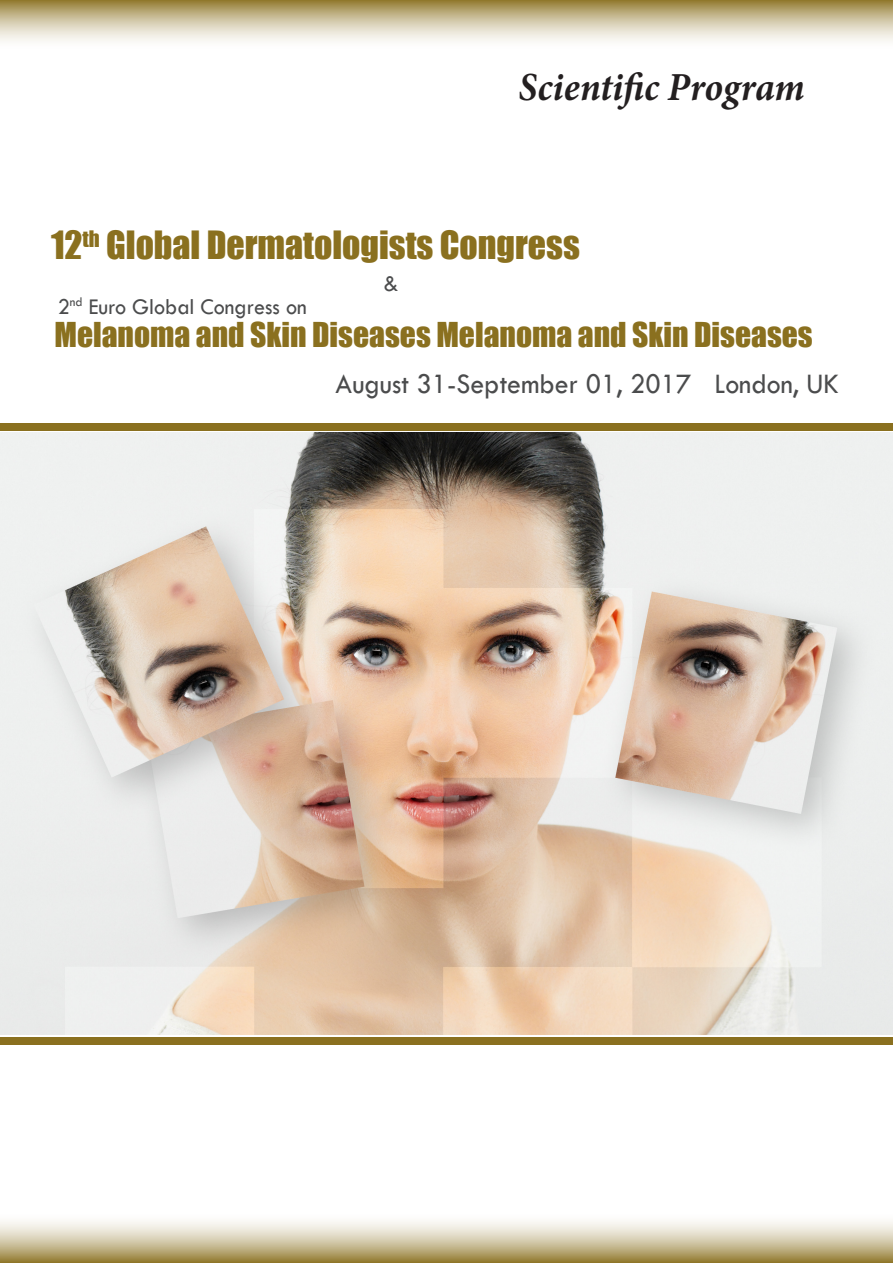
<style>
.page{position:relative;width:893px;height:1263px;background:#fff}
.page>*{position:absolute;margin:0;border:0;box-sizing:border-box;transform-origin:0 0}
.t1{font:italic 700 39.75px "Minion Pro";color:#231f20;scale:.95 1}
.t2{font:35.85px "Impact";color:#8a701f}
.t3{font:31.5px "Impact";color:#8a701f}
.t4{font:29.25px "Tw Cen";color:#4b4c4d;scale:.95 1}
.t5{font:23.25px "Tw Cen";color:#4b4c4d;scale:.95 1}
</style>
<div class="page">
<svg style="left:0;top:1221px;width:893px;height:42px;background:#cdc29f"></svg>
<div style="left:0;top:1037px;width:893px;height:8px;background:#8a701f"></div>
<div style="left:0;top:423px;width:893px;height:7px;background:#8a701f"></div>
<svg style="left:0;top:0;width:893px;height:41px;background:#cdc29f"></svg>
<img style="left:0;top:432px;width:893px;height:602px">
<p class="t1" style="left:518px;top:59px;width:303px">Scientific Program</p>
<p class="t2" style="left:51px;top:217px;width:530px">12<sup>th</sup> Global Dermatologists Congress</p>
<p class="t5" style="left:58px;top:293px;width:264px">2<sup>nd</sup> Euro Global Congress on</p>
<p class="t5" style="left:384px;top:269px;width:17px">&amp;</p>
<p class="t3" style="left:54px;top:310px;width:760px">Melanoma and Skin Diseases Melanoma and Skin Diseases</p>
<p class="t4" style="left:336px;top:367px;width:531px">August 31-September 01, 2017 London, UK</p>
</div>
